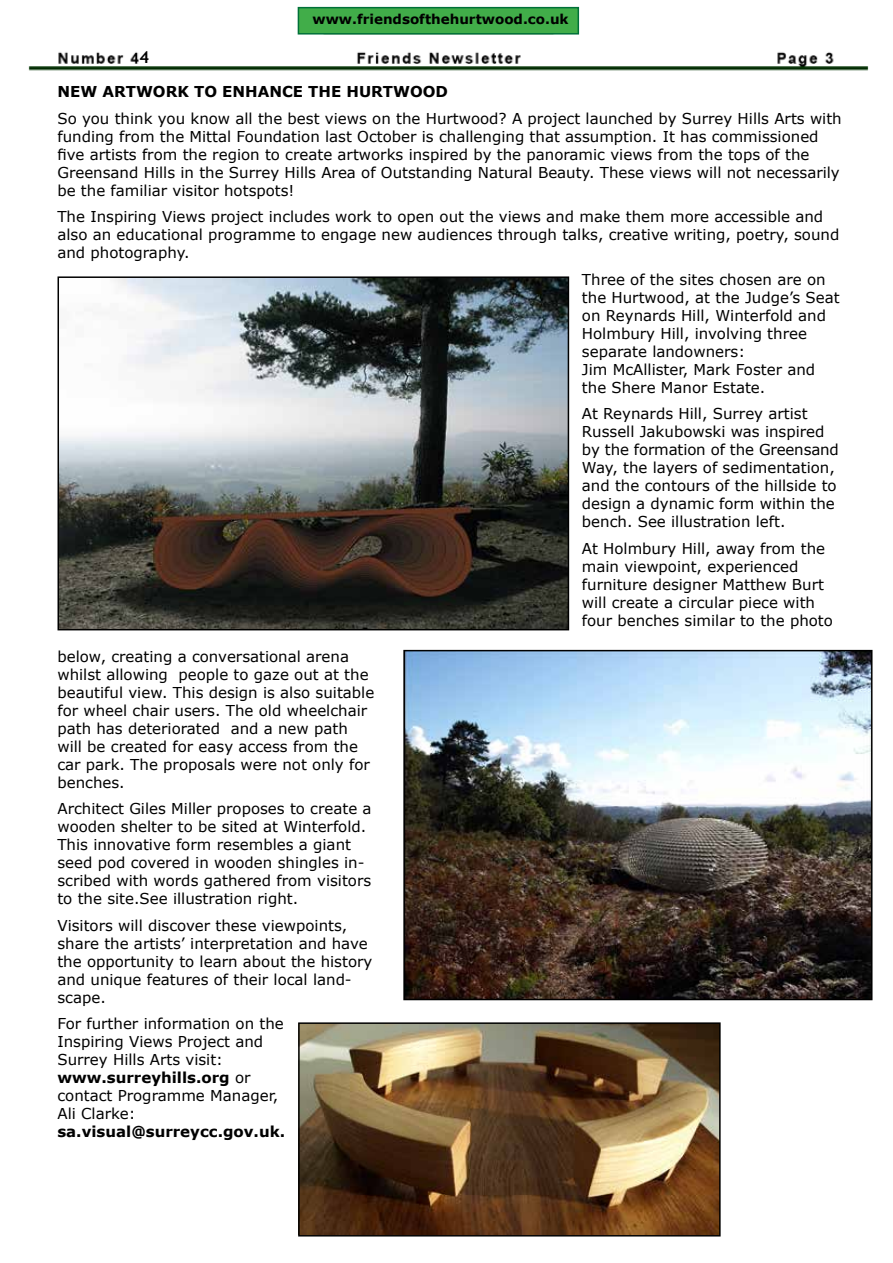
<style>
.page{position:relative;width:893px;height:1263px;background:#fff}
.page>*{position:absolute;margin:0;border:0;box-sizing:border-box;transform-origin:0 0}
.t1{font:700 16.5px "Trebuchet MS";color:#000}
.t2{font:15px/18px "Verdana";color:#000}
.t3{font:700 15px "Verdana";color:#000}
.t4{font:700 13.5px "Verdana";color:#000}
.s1{font-weight:700}
</style>
<div class="page">
<img style="left:28px;top:6px;width:841px;height:65px">
<div style="left:139px;top:51px;width:24px;height:13px;background:#fff"></div>
<img style="left:61px;top:279px;width:505px;height:348px">
<div style="left:58px;top:276px;width:511px;height:354px;border:2px solid #000"></div>
<img style="left:301px;top:1025px;width:417px;height:208px">
<div style="left:298px;top:1022px;width:423px;height:214px;border:2px solid #000"></div>
<img style="left:406px;top:653px;width:463px;height:344px">
<div style="left:403px;top:650px;width:469px;height:350px;border:2px solid #000"></div>
<div style="left:298px;top:7px;width:281px;height:28px;background:#41ad49;border:2px solid #007139"></div>
<p class="t4" style="left:312px;top:9px;width:258px">www.friendsofthehurtwood.co.uk</p>
<p class="t1" style="left:139px;top:47px;width:11px">4</p>
<p class="t3" style="left:57px;top:81px;width:392px">NEW ARTWORK TO ENHANCE THE HURTWOOD</p>
<p class="t2" style="left:57px;top:109px;width:786px">So you think you know all the best views on the Hurtwood? A project launched by Surrey Hills Arts with funding from the Mittal Foundation last October is challenging that assumption. It has commissioned five artists from the region to create artworks inspired by the panoramic views from the tops of the Greensand Hills in the Surrey Hills Area of Outstanding Natural Beauty. These views will not necessarily be the familiar visitor hotspots!</p>
<p class="t2" style="left:57px;top:208px;width:783px">The Inspiring Views project includes work to open out the views and make them more accessible and also an educational programme to engage new audiences through talks, creative writing, poetry, sound and photography.</p>
<p class="t2" style="left:582px;top:270px;width:259px">Three of the sites chosen are on the Hurtwood, at the Judge’s Seat on Reynards Hill, Winterfold and<br>Holmbury Hill, involving three separate landowners:<br>Jim McAllister, Mark Foster and the Shere Manor Estate.</p>
<p class="t2" style="left:582px;top:405px;width:258px">At Reynards Hill, Surrey artist<br>Russell Jakubowski was inspired by the formation of the Greensand<br>Way, the layers of sedimentation, and the contours of the hillside to design a dynamic form within the bench. See illustration left.</p>
<p class="t2" style="left:582px;top:539px;width:253px">At Holmbury Hill, away from the main viewpoint, experienced furniture designer Matthew Burt will create a circular piece with four benches similar to the photo</p>
<p class="t2" style="left:57px;top:647px;width:318px">below, creating a conversational arena whilst allowing people to gaze out at the beautiful view. This design is also suitable for wheel chair users. The old wheelchair path has deteriorated and a new path will be created for easy access from the car park. The proposals were not only for benches.</p>
<p class="t2" style="left:57px;top:800px;width:316px">Architect Giles Miller proposes to create a wooden shelter to be sited at Winterfold.<br>This innovative form resembles a giant seed pod covered in wooden shingles in&shy;scribed with words gathered from visitors to the site.See illustration right.</p>
<p class="t2" style="left:57px;top:916px;width:316px">Visitors will discover these viewpoints, share the artists’ interpretation and have the opportunity to learn about the history and unique features of their local land&shy;scape.</p>
<p class="t2" style="left:57px;top:1015px;width:228px">For further information on the<br>Inspiring Views Project and<br>Surrey Hills Arts visit: <span class="s1">www.surreyhills.org</span> or contact Programme Manager,<br>Ali Clarke:</p>
<p class="t3" style="left:57px;top:1121px;width:229px">sa.visual@surreycc.gov.uk.</p>
</div>
